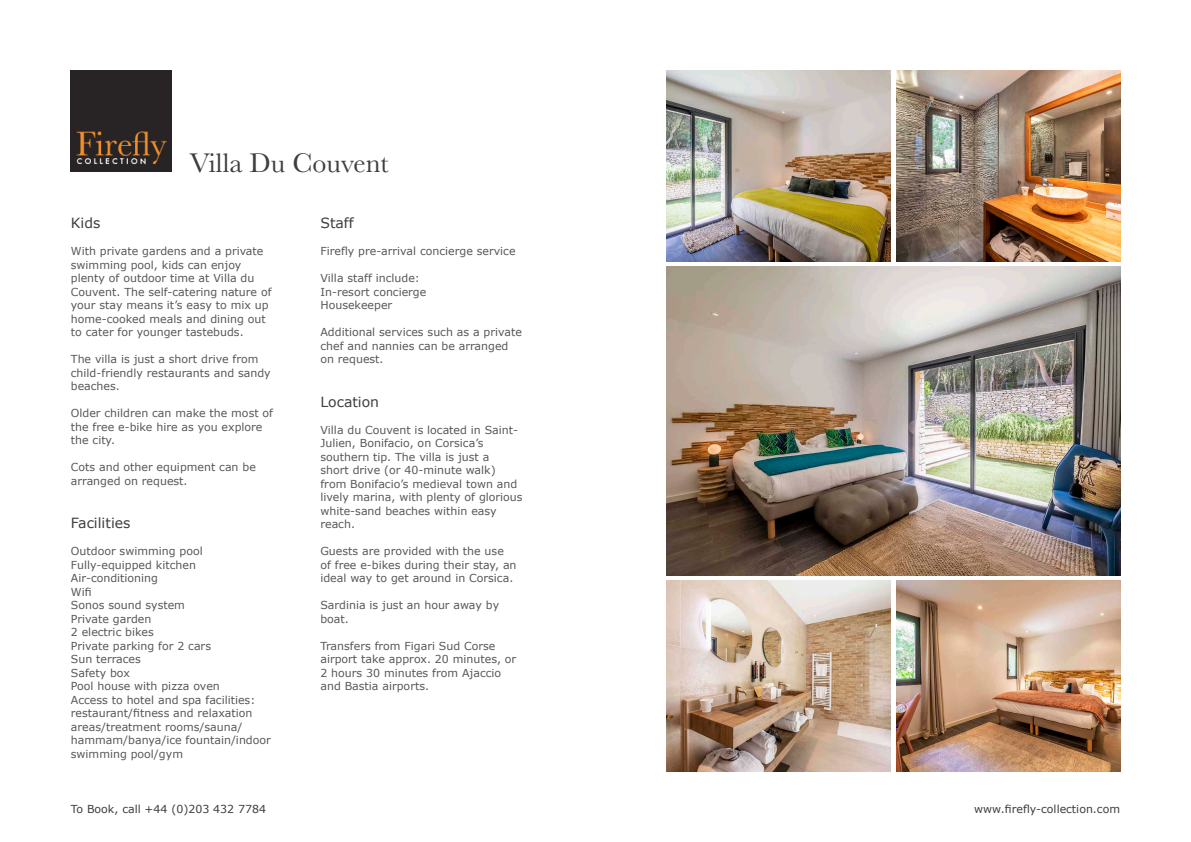
<style>
.page{position:relative;width:1191px;height:842px;background:#fff}
.page>*{position:absolute;margin:0;border:0;box-sizing:border-box;transform-origin:0 0}
.t1{font:28px "Baskerville";color:#3e3e3f}
.t2{font:14px "Verdana";color:#3e3e3f}
.t3{font:11px/13.5px "Verdana";color:#57585a}
.t4{font:11px "Verdana";color:#3e3e3f}
</style>
<div class="page">
<img style="left:71px;top:71px;width:101px;height:101px">
<img style="left:666px;top:267px;width:454px;height:308px">
<img style="left:666px;top:71px;width:224px;height:190px">
<img style="left:896px;top:71px;width:224px;height:190px">
<img style="left:666px;top:581px;width:224px;height:190px">
<img style="left:896px;top:581px;width:224px;height:190px">
<p class="t1" style="left:190px;top:145px;width:201px">Villa Du Couvent</p>
<p class="t2" style="left:71px;top:214px;width:31px">Kids</p>
<p class="t3" style="left:71px;top:244px;width:202px">With private gardens and a private swimming pool, kids can enjoy plenty of outdoor time at Villa du Couvent. The self-catering nature of your stay means it’s easy to mix up home-cooked meals and dining out to cater for younger tastebuds.</p>
<p class="t3" style="left:71px;top:352px;width:201px">The villa is just a short drive from child-friendly restaurants and sandy beaches.</p>
<p class="t3" style="left:71px;top:406px;width:204px">Older children can make the most of the free e-bike hire as you explore the city.</p>
<p class="t3" style="left:71px;top:460px;width:186px">Cots and other equipment can be arranged on request.</p>
<p class="t2" style="left:71px;top:514px;width:61px">Facilities</p>
<p class="t3" style="left:71px;top:545px;width:133px">Outdoor swimming pool</p>
<p class="t3" style="left:71px;top:558px;width:127px">Fully-equipped kitchen</p>
<p class="t3" style="left:71px;top:572px;width:89px">Air-conditioning</p>
<p class="t3" style="left:71px;top:585px;width:22px">Wifi</p>
<p class="t3" style="left:71px;top:599px;width:116px">Sonos sound system</p>
<p class="t3" style="left:71px;top:612px;width:82px">Private garden</p>
<p class="t3" style="left:71px;top:626px;width:84px">2 electric bikes</p>
<p class="t3" style="left:71px;top:639px;width:142px">Private parking for 2 cars</p>
<p class="t3" style="left:71px;top:653px;width:72px">Sun terraces</p>
<p class="t3" style="left:71px;top:666px;width:61px">Safety box</p>
<p class="t3" style="left:71px;top:680px;width:150px">Pool house with pizza oven</p>
<p class="t3" style="left:71px;top:693px;width:201px">Access to hotel and spa facilities: restaurant/fitness and relaxation areas/treatment rooms/sauna/ hammam/banya/ice fountain/indoor swimming pool/gym</p>
<p class="t4" style="left:71px;top:802px;width:197px">To Book, call +44 (0)203 432 7784</p>
<p class="t2" style="left:320px;top:214px;width:35px">Staff</p>
<p class="t3" style="left:320px;top:244px;width:197px">Firefly pre-arrival concierge service</p>
<p class="t3" style="left:320px;top:271px;width:101px">Villa staff include:</p>
<p class="t3" style="left:320px;top:285px;width:107px">In-resort concierge</p>
<p class="t3" style="left:320px;top:298px;width:73px">Housekeeper</p>
<p class="t3" style="left:320px;top:325px;width:203px">Additional services such as a private chef and nannies can be arranged on request.</p>
<p class="t2" style="left:320px;top:393px;width:60px">Location</p>
<p class="t3" style="left:320px;top:423px;width:204px">Villa du Couvent is located in Saint-<br>Julien, Bonifacio, on Corsica’s southern tip. The villa is just a<br>short drive (or 40-minute walk) from Bonifacio’s medieval town and lively marina, with plenty of glorious white-sand beaches within easy reach.</p>
<p class="t3" style="left:320px;top:545px;width:198px">Guests are provided with the use of free e-bikes during their stay, an ideal way to get around in Corsica.</p>
<p class="t3" style="left:320px;top:599px;width:180px">Sardinia is just an hour away by boat.</p>
<p class="t3" style="left:320px;top:639px;width:197px">Transfers from Figari Sud Corse airport take approx. 20 minutes, or<br>2 hours 30 minutes from Ajaccio and Bastia airports.</p>
<p class="t4" style="left:974px;top:802px;width:147px">www.firefly-collection.com</p>
</div>
